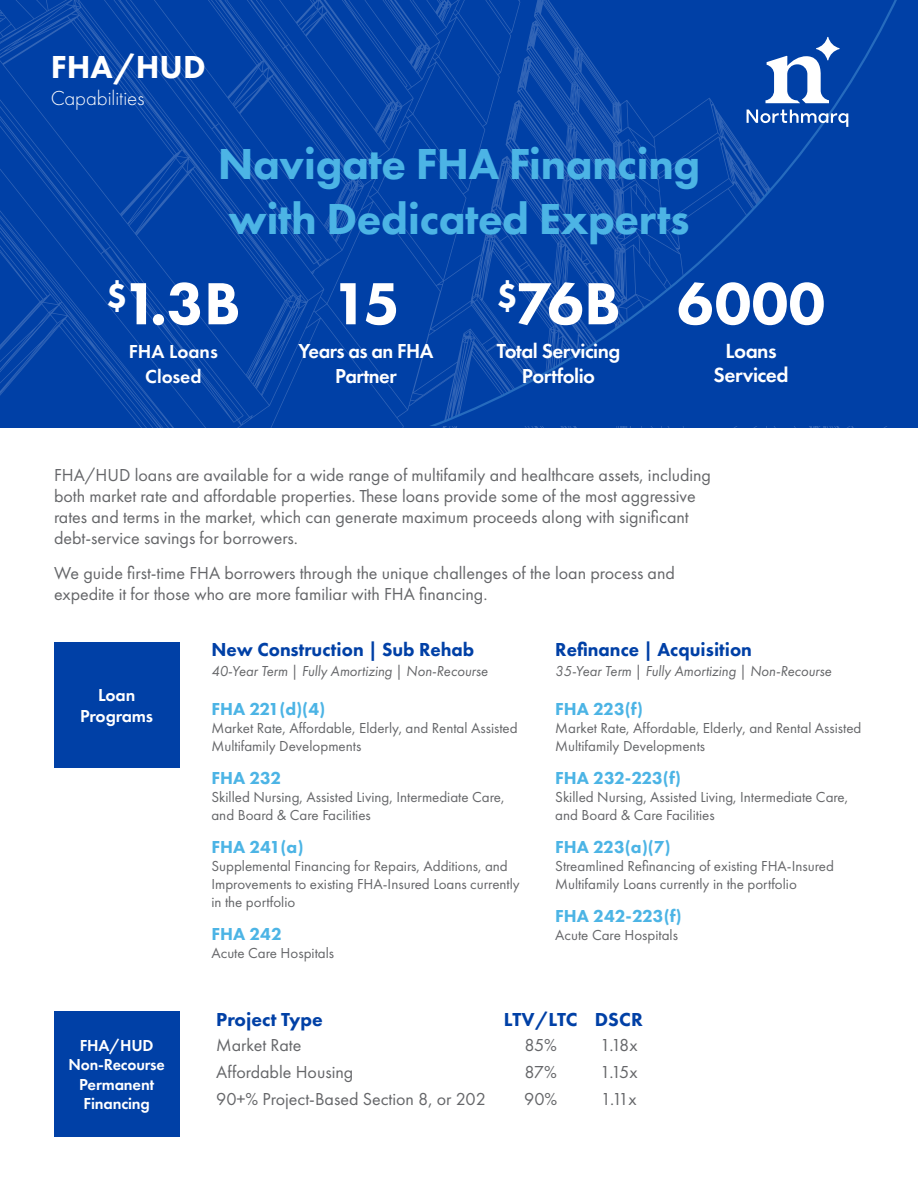
<style>
.page{position:relative;width:918px;height:1188px;background:#fff}
.page>*{position:absolute;margin:0;border:0;box-sizing:border-box;transform-origin:0 0}
.t1{font:800 61.65px "Futura PT";color:#fff}
.t2{font:800 45px "Futura PT";letter-spacing:-.01em;color:#4cb4e5}
.Pa0{font:800 33px "Futura PT";color:#fff}
.t3{font:600 21.3px "Futura PT";letter-spacing:-.025em;color:#fff}
.t4{font:600 21px "Futura PT";letter-spacing:-.025em;color:#fff}
.Default{font:300 21px "Futura PT";color:#fff}
.Body_Copy{font:800 19.5px "Futura PT";color:#0040a6}
.t5{font:600 19.5px "Futura PT";color:#fff}
.Body_Copy-2{font:18px/21px "Futura PT";color:#656669}
.Body_Copy-3{font:800 18px "Futura PT";color:#4cb4e5}
.t6{font:600 18px "Futura PT";letter-spacing:-.01em;color:#fff}
.t7{font:600 16.5px "Futura PT";letter-spacing:-.01em;color:#fff}
.Body_Copy-4{font:15px/18px "Futura PT";color:#656669}
.Body_Copy-5{font:italic 15px "Futura PT";color:#656669}
</style>
<div class="page">
<svg style="left:0;top:0;width:918px;height:428px;background:#0443a7"></svg>
<svg style="left:317px;top:0;width:601px;height:426px;background:#0443a7"></svg>
<svg style="left:747px;top:110px;width:101px;height:17px"></svg>
<svg style="left:765px;top:56px;width:64px;height:47px"></svg>
<svg style="left:816px;top:37px;width:24px;height:23px"></svg>
<div style="left:54px;top:642px;width:125px;height:126px;background:#0040a6"></div>
<div style="left:54px;top:1011px;width:125px;height:126px;background:#0040a6"></div>
<p class="Pa0" style="left:51px;top:46px;width:156px">FHA/HUD</p>
<p class="Default" style="left:51px;top:86px;width:95px">Capabilities</p>
<p class="t2" style="left:218px;top:136px;width:484px">Navigate FHA Financing</p>
<p class="t2" style="left:228px;top:191px;width:463px">with Dedicated Experts</p>
<p class="t1" style="left:496px;top:265px;width:126px"><sup>$</sup>76B</p>
<p class="t4" style="left:497px;top:338px;width:125px">Total Servicing</p>
<p class="t4" style="left:522px;top:363px;width:75px">Portfolio</p>
<p class="t1" style="left:106px;top:265px;width:136px"><sup>$</sup>1.3B</p>
<p class="t5" style="left:129px;top:339px;width:91px">FHA Loans</p>
<p class="t5" style="left:145px;top:365px;width:58px">Closed</p>
<p class="t1" style="left:677px;top:265px;width:150px">6000</p>
<p class="t3" style="left:726px;top:337px;width:53px">Loans</p>
<p class="t3" style="left:714px;top:362px;width:76px">Serviced</p>
<p class="t1" style="left:332px;top:265px;width:70px">15</p>
<p class="t4" style="left:299px;top:338px;width:136px">Years as an FHA</p>
<p class="t4" style="left:335px;top:363px;width:63px">Partner</p>
<p class="Body_Copy-2" style="left:54px;top:464px;width:659px">FHA/HUD loans are available for a wide range of multifamily and healthcare assets, including both market rate and affordable properties. These loans provide some of the most aggressive rates and terms in the market, which can generate maximum proceeds along with significant debt-service savings for borrowers.</p>
<p class="Body_Copy-2" style="left:54px;top:562px;width:623px">We guide first-time FHA borrowers through the unique challenges of the loan process and expedite it for those who are more familiar with FHA financing.</p>
<p class="Body_Copy" style="left:211px;top:637px;width:264px">New Construction | Sub Rehab</p>
<p class="Body_Copy-5" style="left:211px;top:662px;width:278px">40-Year Term | Fully Amortizing | Non-Recourse</p>
<p class="Body_Copy-3" style="left:211px;top:698px;width:115px">FHA 221(d)(4)</p>
<p class="Body_Copy-4" style="left:211px;top:719px;width:308px">Market Rate, Affordable, Elderly, and Rental Assisted<br>Multifamily Developments</p>
<p class="Body_Copy-3" style="left:211px;top:767px;width:71px">FHA 232</p>
<p class="Body_Copy-4" style="left:211px;top:788px;width:295px">Skilled Nursing, Assisted Living, Intermediate Care, and Board &amp; Care Facilities</p>
<p class="Body_Copy-3" style="left:211px;top:836px;width:93px">FHA 241(a)</p>
<p class="Body_Copy-4" style="left:211px;top:857px;width:310px">Supplemental Financing for Repairs, Additions, and<br>Improvements to existing FHA-Insured Loans currently in the portfolio</p>
<p class="Body_Copy-3" style="left:211px;top:923px;width:72px">FHA 242</p>
<p class="Body_Copy-4" style="left:211px;top:944px;width:124px">Acute Care Hospitals</p>
<p class="Body_Copy" style="left:555px;top:637px;width:198px">Refinance | Acquisition</p>
<p class="Body_Copy-5" style="left:555px;top:662px;width:278px">35-Year Term | Fully Amortizing | Non-Recourse</p>
<p class="Body_Copy-3" style="left:555px;top:698px;width:89px">FHA 223(f)</p>
<p class="Body_Copy-4" style="left:555px;top:719px;width:308px">Market Rate, Affordable, Elderly, and Rental Assisted<br>Multifamily Developments</p>
<p class="Body_Copy-3" style="left:555px;top:767px;width:127px">FHA 232-223(f)</p>
<p class="Body_Copy-4" style="left:555px;top:788px;width:295px">Skilled Nursing, Assisted Living, Intermediate Care, and Board &amp; Care Facilities</p>
<p class="Body_Copy-3" style="left:555px;top:836px;width:117px">FHA 223(a)(7)</p>
<p class="Body_Copy-4" style="left:555px;top:857px;width:280px">Streamlined Refinancing of existing FHA-Insured<br>Multifamily Loans currently in the portfolio</p>
<p class="Body_Copy-3" style="left:555px;top:905px;width:128px">FHA 242-223(f)</p>
<p class="Body_Copy-4" style="left:555px;top:926px;width:124px">Acute Care Hospitals</p>
<p class="t6" style="left:98px;top:684px;width:39px">Loan</p>
<p class="t6" style="left:80px;top:705px;width:75px">Programs</p>
<p class="t7" style="left:80px;top:1035px;width:75px">FHA/HUD</p>
<p class="t7" style="left:68px;top:1055px;width:98px">Non-Recourse</p>
<p class="t7" style="left:79px;top:1074px;width:77px">Permanent</p>
<p class="t7" style="left:84px;top:1094px;width:68px">Financing</p>
<p class="Body_Copy" style="left:216px;top:1008px;width:108px">Project Type</p>
<p class="Body_Copy" style="left:504px;top:1008px;width:75px">LTV/LTC</p>
<p class="Body_Copy" style="left:595px;top:1008px;width:50px">DSCR</p>
<p class="Body_Copy-2" style="left:216px;top:1035px;width:87px">Market Rate</p>
<p class="Body_Copy-2" style="left:525px;top:1035px;width:34px">85%</p>
<p class="Body_Copy-2" style="left:600px;top:1035px;width:39px">1.18x</p>
<p class="Body_Copy-2" style="left:216px;top:1062px;width:139px">Affordable Housing</p>
<p class="Body_Copy-2" style="left:525px;top:1062px;width:34px">87%</p>
<p class="Body_Copy-2" style="left:600px;top:1062px;width:39px">1.15x</p>
<p class="Body_Copy-2" style="left:216px;top:1088px;width:271px">90+% Project-Based Section 8, or 202</p>
<p class="Body_Copy-2" style="left:524px;top:1088px;width:35px">90%</p>
<p class="Body_Copy-2" style="left:601px;top:1088px;width:37px">1.11x</p>
</div>
